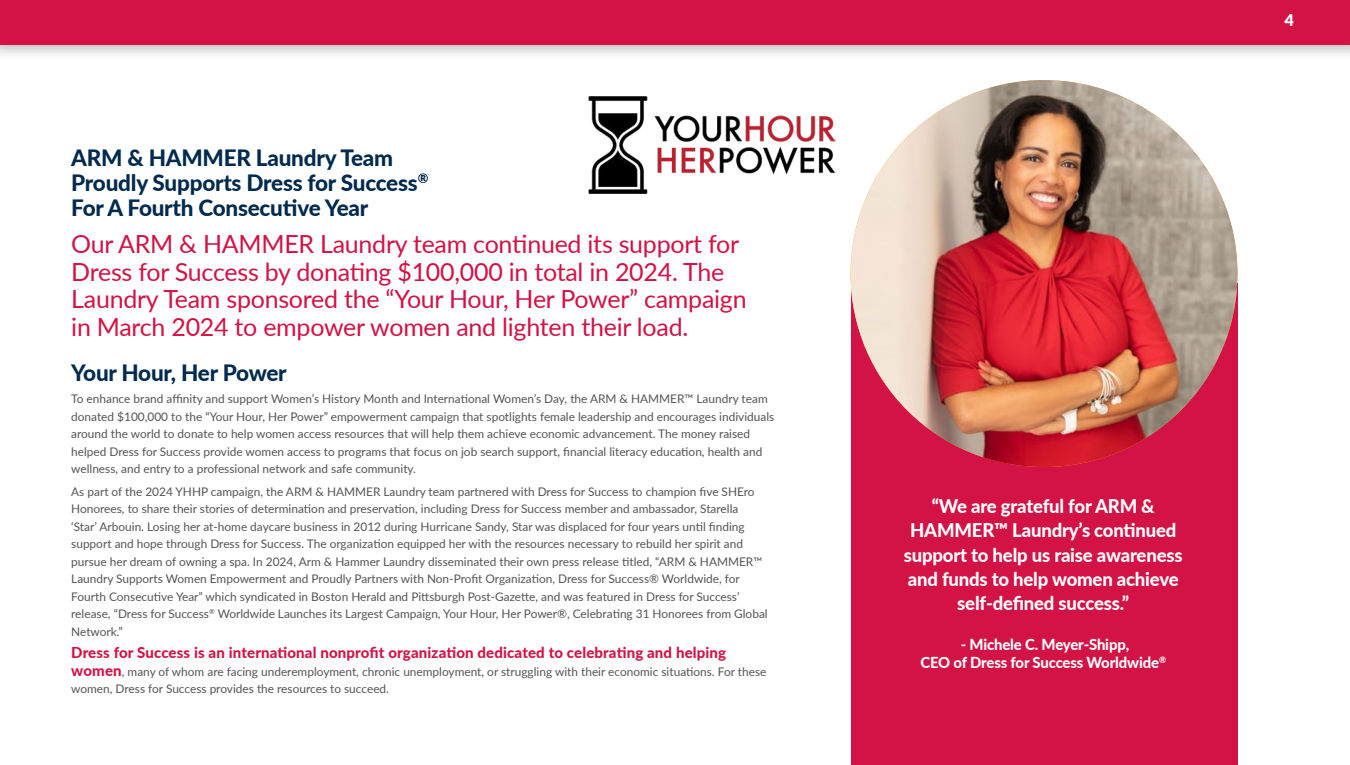
<style>
.page{position:relative;width:1350px;height:765px;background:#fff}
.page>*{position:absolute;margin:0;border:0;box-sizing:border-box;transform-origin:0 0}
.t1{font:25px/27.5px "Lato";letter-spacing:-.01em;color:#d31245}
.t2{font:800 22.5px/25px "Lato";letter-spacing:-.01em;color:#002a4e}
.t3{font:800 18.88px/24.2px "Lato";letter-spacing:-.01em;color:#fff;text-align:center}
.t4{font:900 16.25px "Lato";color:#fff}
.t5{font:800 15.12px/18.2px "Lato";letter-spacing:-.01em;color:#fff;text-align:center}
.t6{font:800 15px "Lato";letter-spacing:.01em;color:#d31245}
.t7{font:11.88px/17.5px "Lato";color:#545456}
.s1{font-weight:800;font-size:15px;color:#d31245}
</style>
<div class="page">
<div style="left:0;top:0;width:1350px;height:61px;background:#000;opacity:.62"></div>
<div style="left:0;top:0;width:1350px;height:45px;background:#d31245"></div>
<div style="left:851px;top:283px;width:387px;height:482px;background:#d31245"></div>
<img style="left:851px;top:80px;width:387px;height:387px;border-radius:193px">
<img style="left:588px;top:97px;width:248px;height:96px">
<h2 class="t2" style="left:71px;top:144px;width:359px">ARM &amp; HAMMER Laundry Team<br>Proudly Supports Dress for Success<sup>®<br></sup>For A Fourth Consecutive Year</h2>
<h1 class="t1" style="left:71px;top:229px;width:677px">Our ARM &amp; HAMMER Laundry team continued its support for Dress for Success by donating $100,000 in total in 2024. The Laundry Team sponsored the “Your Hour, Her Power” campaign in March 2024 to empower women and lighten their load.</h1>
<h2 class="t2" style="left:71px;top:359px;width:217px">Your Hour, Her Power</h2>
<p class="t7" style="left:71px;top:390px;width:705px">To enhance brand affinity and support Women’s History Month and International Women’s Day, the ARM &amp; HAMMER™ Laundry team donated $100,000 to the “Your Hour, Her Power” empowerment campaign that spotlights female leadership and encourages individuals around the world to donate to help women access resources that will help them achieve economic advancement. The money raised helped Dress for Success provide women access to programs that focus on job search support, financial literacy education, health and wellness, and entry to a professional network and safe community.</p>
<p class="t7" style="left:71px;top:482px;width:698px">As part of the 2024 YHHP campaign, the ARM &amp; HAMMER Laundry team partnered with Dress for Success to champion five SHEro Honorees, to share their stories of determination and preservation, including Dress for Success member and ambassador, Starella<br>‘Star’ Arbouin. Losing her at-home daycare business in 2012 during Hurricane Sandy, Star was displaced for four years until finding support and hope through Dress for Success. The organization equipped her with the resources necessary to rebuild her spirit and pursue her dream of owning a spa. In 2024, Arm &amp; Hammer Laundry disseminated their own press release titled, “ARM &amp; HAMMER™ Laundry Supports Women Empowerment and Proudly Partners with Non-Profit Organization, Dress for Success® Worldwide, for Fourth Consecutive Year” which syndicated in Boston Herald and Pittsburgh Post-Gazette, and was featured in Dress for Success’ release, “Dress for Success<sup>®</sup> Worldwide Launches its Largest Campaign, Your Hour, Her Power®, Celebrating 31 Honorees from Global Network.”</p>
<p class="t6" style="left:71px;top:642px;width:657px">Dress for Success is an international nonprofit organization dedicated to celebrating and helping</p>
<p class="t7" style="left:71px;top:662px;width:697px"><span class="s1">women</span>, many of whom are facing underemployment, chronic unemployment, or struggling with their economic situations. For these women, Dress for Success provides the resources to succeed.</p>
<h3 class="t4" style="left:1284px;top:10px;width:11px">4</h3>
<h3 class="t3" style="left:904px;top:493px;width:280px">“We are grateful for ARM &amp;<br>HAMMER™ Laundry’s continued support to help us raise awareness and funds to help women achieve self-defined success.”</h3>
<p class="t5" style="left:920px;top:635px;width:247px">- Michele C. Meyer-Shipp,<br>CEO of Dress for Success Worldwide<sup>®</sup></p>
</div>
